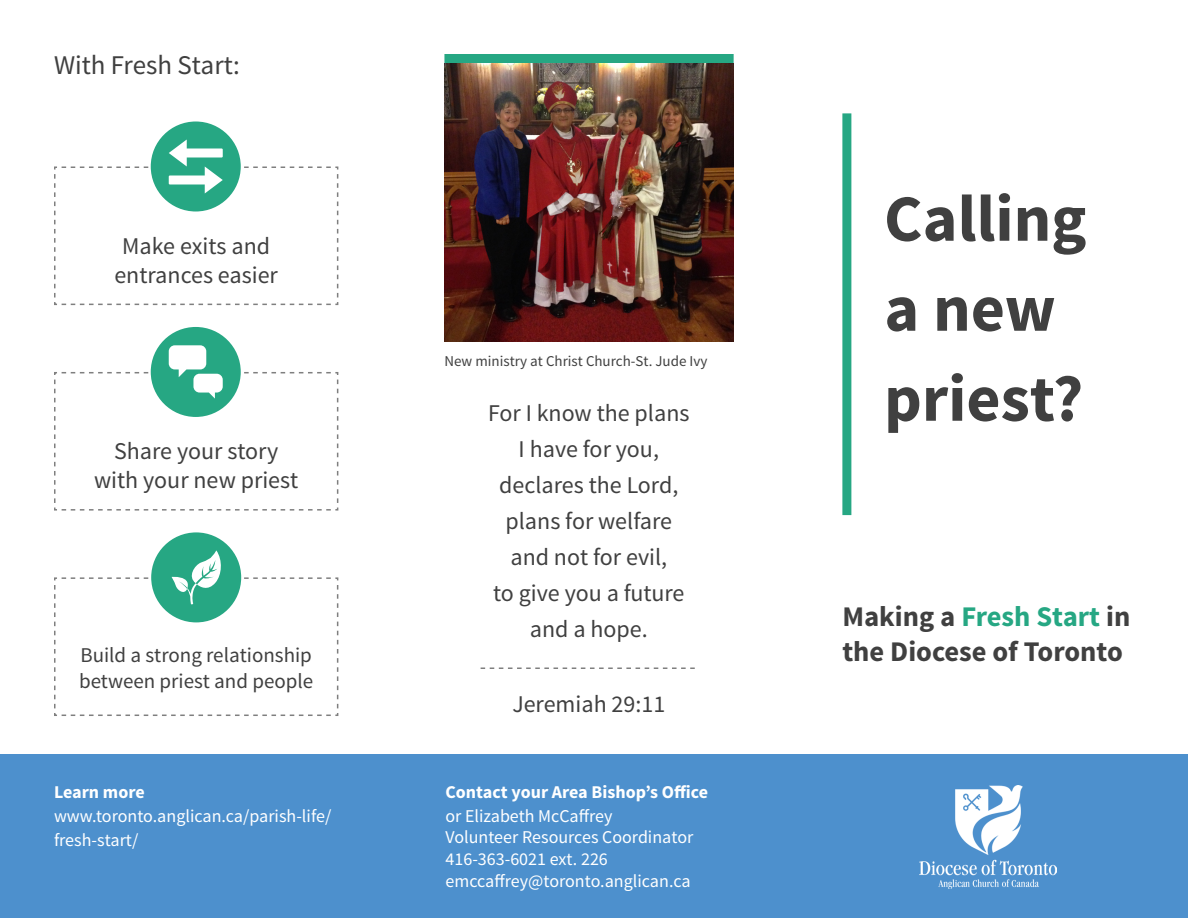
<style>
.page{position:relative;width:1188px;height:918px;background:#fff}
.page>*{position:absolute;margin:0;border:0;box-sizing:border-box;transform-origin:0 0}
.t1{font:700 66px "Source Sans Pro";color:#404040}
.t2{font:700 28.5px/34.2px "Source Sans Pro";color:#404040}
.t3{font:27px "Source Sans Pro";color:#404040}
.t4{font:24px "Source Sans Pro";color:#404040}
.t5{font:21px "Source Sans Pro";color:#404040}
.t6{font:18px/24px "Source Sans Pro";color:#fff}
.t7{font:700 18px "Source Sans Pro";color:#fff}
.t8{font:15px "Source Sans Pro";color:#404040}
.s1{color:#26a783}
</style>
<div class="page">
<img style="left:444px;top:63px;width:290px;height:279px">
<div style="left:0;top:754px;width:1188px;height:164px;background:#4d90cd"></div>
<div style="left:842px;top:113px;width:9px;height:402px;background:#26a783"></div>
<img style="left:920px;top:785px;width:136px;height:103px">
<div style="left:444px;top:54px;width:290px;height:9px;background:#26a783"></div>
<div style="left:151px;top:532px;width:90px;height:90px;background:#26a783;border-radius:50%"></div>
<svg style="left:54px;top:550px;width:285px;height:166px"></svg>
<svg style="left:481px;top:668px;width:214px;height:1px"></svg>
<div style="left:151px;top:122px;width:90px;height:90px;background:#26a783;border-radius:50%"></div>
<svg style="left:54px;top:140px;width:285px;height:166px"></svg>
<div style="left:151px;top:327px;width:90px;height:90px;background:#26a783;border-radius:50%"></div>
<svg style="left:54px;top:345px;width:285px;height:166px"></svg>
<p class="t3" style="left:54px;top:49px;width:187px">With Fresh Start:</p>
<p class="t4" style="left:122px;top:231px;width:149px">Make exits and</p>
<p class="t4" style="left:114px;top:260px;width:165px">entrances easier</p>
<p class="t4" style="left:114px;top:436px;width:166px">Share your story</p>
<p class="t4" style="left:94px;top:465px;width:206px">with your new priest</p>
<p class="t5" style="left:80px;top:642px;width:233px">Build a strong relationship</p>
<p class="t5" style="left:79px;top:668px;width:236px">between priest and people</p>
<p class="t7" style="left:54px;top:780px;width:92px">Learn more</p>
<p class="t6" style="left:54px;top:804px;width:279px">www.toronto.anglican.ca/parish-life/ fresh-start/</p>
<p class="t8" style="left:444px;top:352px;width:265px">New ministry at Christ Church-St. Jude Ivy</p>
<p class="t4" style="left:488px;top:398px;width:203px">For I know the plans</p>
<p class="t4" style="left:519px;top:434px;width:142px">I have for you,</p>
<p class="t4" style="left:499px;top:470px;width:181px">declares the Lord,</p>
<p class="t4" style="left:505px;top:506px;width:168px">plans for welfare</p>
<p class="t4" style="left:510px;top:542px;width:158px">and not for evil,</p>
<p class="t4" style="left:493px;top:578px;width:193px">to give you a future</p>
<p class="t4" style="left:530px;top:614px;width:119px">and a hope.</p>
<p class="t4" style="left:512px;top:689px;width:154px">Jeremiah 29:11</p>
<p class="t7" style="left:446px;top:780px;width:264px">Contact your Area Bishop’s Office</p>
<p class="t6" style="left:446px;top:804px;width:169px">or Elizabeth McCaffrey</p>
<p class="t6" style="left:446px;top:826px;width:249px">Volunteer Resources Coordinator</p>
<p class="t6" style="left:446px;top:847px;width:164px">416-363-6021 ext. 226</p>
<p class="t6" style="left:446px;top:869px;width:247px">emccaffrey@toronto.anglican.ca</p>
<p class="t1" style="left:884px;top:176px;width:204px">Calling</p>
<p class="t1" style="left:884px;top:266px;width:173px">a new</p>
<p class="t1" style="left:884px;top:356px;width:201px">priest?</p>
<p class="t2" style="left:842px;top:601px;width:289px">Making a <span class="s1">Fresh Start</span> in the Diocese of Toronto</p>
</div>
